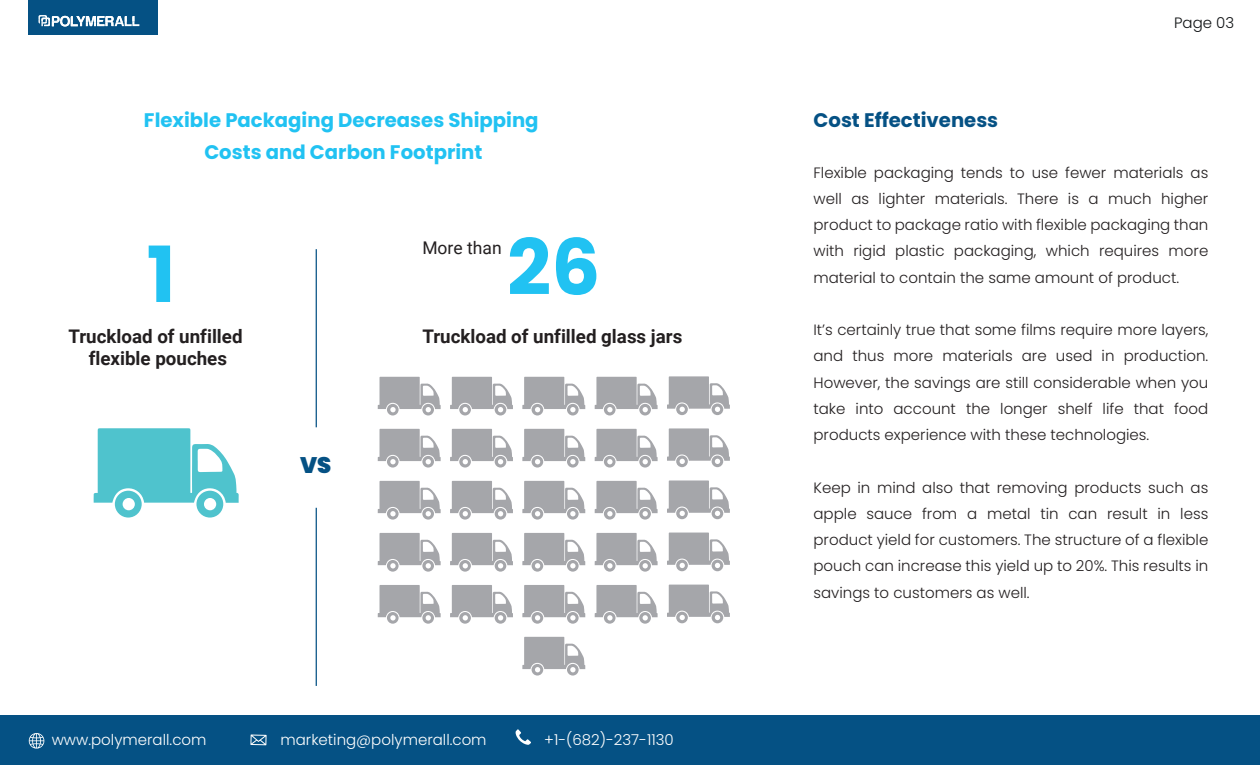
<style>
.page{position:relative;width:1260px;height:765px;background:#fff}
.page>*{position:absolute;margin:0;border:0;box-sizing:border-box;transform-origin:0 0}
.t1{font:700 77.25px "Poppins";color:#21c2f2}
.t2{font:900 22.5px "Poppins";color:#055184}
.t3{font:700 19.62px/31.8px "Poppins";color:#21c2f2;text-align:center}
.t4{font:700 19.62px "Poppins";color:#055184}
.t5{font:700 18.75px/22.5px "Roboto";color:#231f20;text-align:center}
.t6{font:17.5px "Roboto";color:#231f20}
.t7{font:300 15px/26.2px "Poppins";color:#231f20;text-align:justify}
.t8{font:300 15px "Poppins";color:#fff}
.t9{font:300 15px "Poppins";color:#101315}
</style>
<div class="page">
<div style="left:0;top:716px;width:1260px;height:49px;background:#055184"></div>
<div style="left:28px;top:0;width:130px;height:35px;background:#055184"></div>
<svg style="left:38px;top:15px;width:101px;height:12px"></svg>
<svg style="left:250px;top:735px;width:17px;height:10px"></svg>
<svg style="left:29px;top:733px;width:15px;height:16px"></svg>
<svg style="left:516px;top:729px;width:15px;height:16px"></svg>
<svg style="left:94px;top:428px;width:145px;height:90px"></svg>
<svg style="left:378px;top:377px;width:63px;height:39px"></svg>
<svg style="left:595px;top:377px;width:63px;height:39px"></svg>
<svg style="left:667px;top:376px;width:63px;height:39px"></svg>
<svg style="left:450px;top:377px;width:63px;height:39px"></svg>
<svg style="left:522px;top:377px;width:63px;height:39px"></svg>
<svg style="left:378px;top:429px;width:63px;height:39px"></svg>
<svg style="left:595px;top:429px;width:63px;height:39px"></svg>
<svg style="left:667px;top:428px;width:63px;height:39px"></svg>
<svg style="left:450px;top:429px;width:63px;height:39px"></svg>
<svg style="left:522px;top:429px;width:63px;height:39px"></svg>
<svg style="left:378px;top:481px;width:63px;height:39px"></svg>
<svg style="left:595px;top:481px;width:63px;height:39px"></svg>
<svg style="left:667px;top:480px;width:63px;height:39px"></svg>
<svg style="left:450px;top:481px;width:63px;height:39px"></svg>
<svg style="left:522px;top:481px;width:63px;height:39px"></svg>
<svg style="left:378px;top:533px;width:63px;height:39px"></svg>
<svg style="left:595px;top:533px;width:63px;height:39px"></svg>
<svg style="left:667px;top:533px;width:63px;height:38px"></svg>
<svg style="left:450px;top:533px;width:63px;height:39px"></svg>
<svg style="left:522px;top:533px;width:63px;height:39px"></svg>
<svg style="left:378px;top:585px;width:63px;height:39px"></svg>
<svg style="left:595px;top:585px;width:63px;height:39px"></svg>
<svg style="left:667px;top:585px;width:63px;height:38px"></svg>
<svg style="left:450px;top:585px;width:63px;height:39px"></svg>
<svg style="left:522px;top:585px;width:63px;height:39px"></svg>
<svg style="left:522px;top:637px;width:63px;height:39px"></svg>
<hr style="left:316px;top:508px;width:1px;height:178px;background:#055184">
<hr style="left:316px;top:249px;width:1px;height:178px;background:#055184">
<h3 class="t3" style="left:144px;top:105px;width:396px">Flexible Packaging Decreases Shipping<br>Costs and Carbon Footprint</h3>
<h1 class="t1" style="left:147px;top:230px;width:31px">1</h1>
<p class="t5" style="left:68px;top:324px;width:176px">Truckload of unfilled flexible pouches</p>
<h2 class="t2" style="left:300px;top:452px;width:33px">VS</h2>
<p class="t6" style="left:422px;top:235px;width:81px">More than</p>
<h1 class="t1" style="left:507px;top:223px;width:95px">26</h1>
<p class="t5" style="left:422px;top:324px;width:262px">Truckload of unfilled glass jars</p>
<p class="t8" style="left:52px;top:731px;width:156px">www.polymerall.com</p>
<p class="t8" style="left:280px;top:731px;width:208px">marketing@polymerall.com</p>
<p class="t8" style="left:544px;top:731px;width:131px">+1-(682)-237-1130</p>
<h3 class="t4" style="left:814px;top:109px;width:186px">Cost Effectiveness</h3>
<p class="t9" style="left:1174px;top:14px;width:62px">Page 03</p>
<p class="t7" style="left:814px;top:159px;width:396px">Flexible packaging tends to use fewer materials as well as lighter materials. There is a much higher product to package ratio with flexible packaging than with rigid plastic packaging, which requires more material to contain the same amount of product.</p>
<p class="t7" style="left:814px;top:317px;width:396px">It’s certainly true that some films require more layers, and thus more materials are used in production.<br>However, the savings are still considerable when you take into account the longer shelf life that food products experience with these technologies.</p>
<p class="t7" style="left:814px;top:474px;width:396px">Keep in mind also that removing products such as apple sauce from a metal tin can result in less product yield for customers. The structure of a flexible pouch can increase this yield up to 20%. This results in savings to customers as well.</p>
</div>
